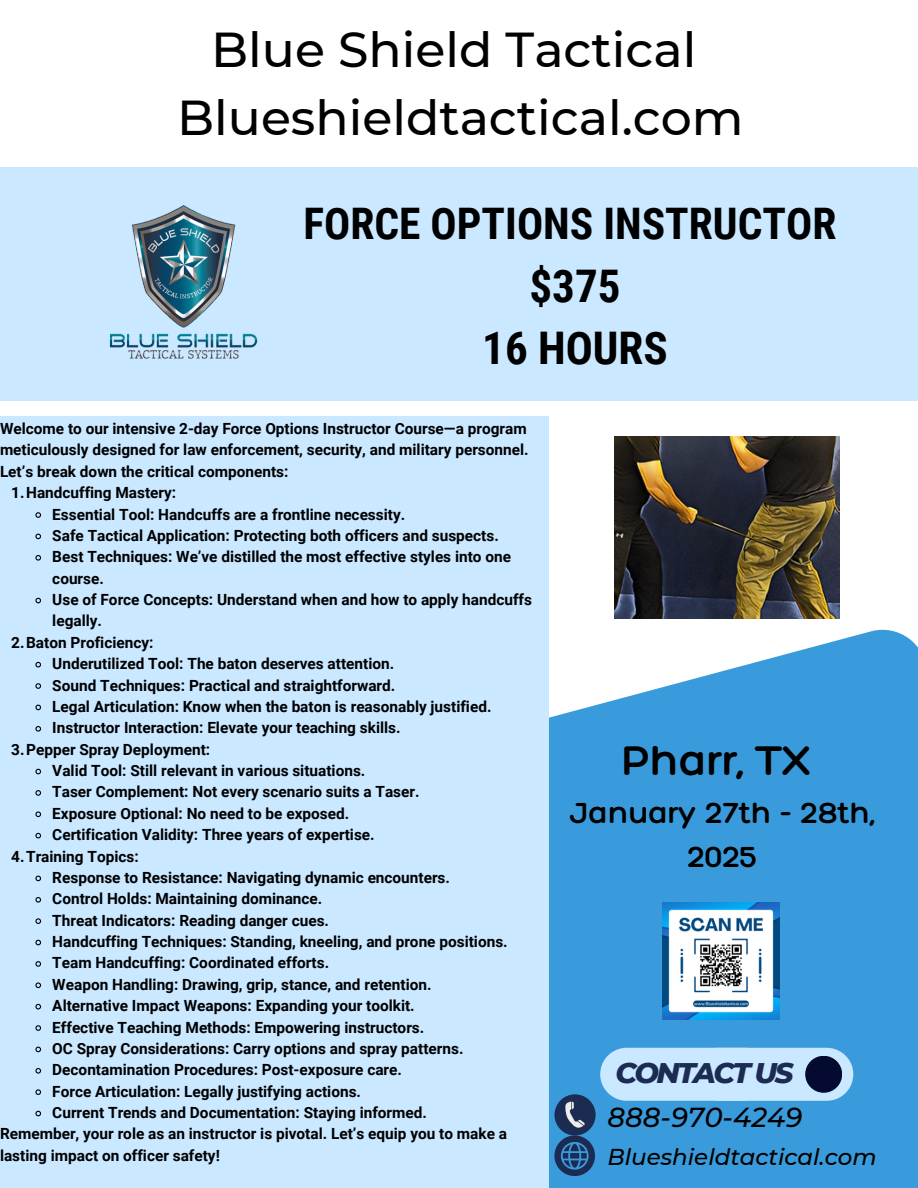
<style>
.page{position:relative;width:918px;height:1188px;background:#fff}
.page>*{position:absolute;margin:0;border:0;box-sizing:border-box;transform-origin:0 0}
.t1{font:500 48.9px/67.5px "Montserrat";color:#000;text-align:center}
.t2{font:700 45px/61.8px "Roboto Condensed";color:#000;text-align:center}
.t3{font:300 45px "Hero";color:#000}
.t4{font:700 43.5px "Roboto Condensed";color:#000}
.t5{font:300 31.5px/43.8px "Hero";color:#000;text-align:center}
.t6{font:italic 800 28.95px "Montserrat";letter-spacing:-.085em;color:#1c2b52}
.t7{font:italic 500 27.45px "Montserrat";color:#000}
.t8{font:italic 500 22.95px "Montserrat";color:#000}
.t9{font:700 15.45px/21.3px "Roboto";color:#000}
</style>
<div class="page">
<div style="left:0;top:167px;width:918px;height:233px;background:#cae8ff"></div>
<svg style="left:549px;top:630px;width:369px;height:558px;background:#4aa3de"></svg>
<div style="left:0;top:416px;width:549px;height:772px;background:#cae8ff"></div>
<svg style="left:600px;top:1048px;width:253px;height:53px;background:#c2e3fd"></svg>
<div style="left:805px;top:1056px;width:37px;height:37px;background:#050a30;border-radius:50%"></div>
<div style="left:554px;top:1094px;width:42px;height:42px;background:#1c2b52;border-radius:50%"></div>
<svg style="left:565px;top:1102px;width:19px;height:26px"></svg>
<svg style="left:554px;top:1136px;width:41px;height:40px;background:#285889"></svg>
<img style="left:614px;top:436px;width:225px;height:183px">
<svg style="left:35px;top:512px;width:6px;height:6px"></svg>
<svg style="left:35px;top:533px;width:7px;height:7px"></svg>
<svg style="left:35px;top:555px;width:6px;height:6px"></svg>
<svg style="left:35px;top:597px;width:7px;height:7px"></svg>
<svg style="left:35px;top:661px;width:7px;height:7px"></svg>
<svg style="left:35px;top:683px;width:6px;height:6px"></svg>
<svg style="left:35px;top:704px;width:7px;height:7px"></svg>
<svg style="left:35px;top:726px;width:6px;height:6px"></svg>
<svg style="left:35px;top:768px;width:7px;height:7px"></svg>
<svg style="left:35px;top:790px;width:6px;height:6px"></svg>
<svg style="left:35px;top:811px;width:7px;height:7px"></svg>
<svg style="left:35px;top:832px;width:7px;height:7px"></svg>
<svg style="left:35px;top:875px;width:7px;height:7px"></svg>
<svg style="left:35px;top:897px;width:6px;height:6px"></svg>
<svg style="left:35px;top:918px;width:6px;height:6px"></svg>
<svg style="left:35px;top:939px;width:7px;height:7px"></svg>
<svg style="left:35px;top:961px;width:6px;height:6px"></svg>
<svg style="left:35px;top:982px;width:7px;height:7px"></svg>
<svg style="left:35px;top:1003px;width:7px;height:7px"></svg>
<svg style="left:35px;top:1025px;width:6px;height:6px"></svg>
<svg style="left:35px;top:1046px;width:7px;height:7px"></svg>
<svg style="left:35px;top:1068px;width:6px;height:6px"></svg>
<svg style="left:35px;top:1089px;width:6px;height:6px"></svg>
<svg style="left:35px;top:1110px;width:7px;height:7px"></svg>
<img style="left:662px;top:903px;width:117px;height:117px">
<img style="left:109px;top:205px;width:149px;height:154px">
<h2 class="t1" style="left:177px;top:16px;width:568px">Blue Shield Tactical<br>Blueshieldtactical.com</h2>
<h1 class="t4" style="left:303px;top:199px;width:535px">FORCE OPTIONS INSTRUCTOR</h1>
<h1 class="t2" style="left:482px;top:256px;width:187px">$375<br>16 HOURS</h1>
<p class="t9" style="left:0;top:418px;width:530px">Welcome to our intensive 2-day Force Options Instructor Course—a program meticulously designed for law enforcement, security, and military personnel.<br>Let’s break down the critical components:</p>
<p class="t9" style="left:11px;top:482px;width:167px">1.Handcuffing Mastery:</p>
<p class="t9" style="left:52px;top:504px;width:354px">Essential Tool: Handcuffs are a frontline necessity.</p>
<p class="t9" style="left:52px;top:525px;width:448px">Safe Tactical Application: Protecting both officers and suspects.</p>
<p class="t9" style="left:52px;top:546px;width:460px">Best Techniques: We’ve distilled the most effective styles into one course.</p>
<p class="t9" style="left:52px;top:589px;width:481px">Use of Force Concepts: Understand when and how to apply handcuffs legally.</p>
<p class="t9" style="left:11px;top:632px;width:144px">2.Baton Proficiency:</p>
<p class="t9" style="left:52px;top:653px;width:343px">Underutilized Tool: The baton deserves attention.</p>
<p class="t9" style="left:52px;top:675px;width:345px">Sound Techniques: Practical and straightforward.</p>
<p class="t9" style="left:52px;top:696px;width:441px">Legal Articulation: Know when the baton is reasonably justified.</p>
<p class="t9" style="left:52px;top:717px;width:350px">Instructor Interaction: Elevate your teaching skills.</p>
<p class="t9" style="left:11px;top:739px;width:200px">3.Pepper Spray Deployment:</p>
<p class="t9" style="left:52px;top:760px;width:315px">Valid Tool: Still relevant in various situations.</p>
<p class="t9" style="left:52px;top:781px;width:369px">Taser Complement: Not every scenario suits a Taser.</p>
<p class="t9" style="left:52px;top:803px;width:298px">Exposure Optional: No need to be exposed.</p>
<p class="t9" style="left:52px;top:824px;width:324px">Certification Validity: Three years of expertise.</p>
<p class="t9" style="left:11px;top:846px;width:129px">4.Training Topics:</p>
<p class="t9" style="left:52px;top:867px;width:399px">Response to Resistance: Navigating dynamic encounters.</p>
<p class="t9" style="left:52px;top:888px;width:272px">Control Holds: Maintaining dominance.</p>
<p class="t9" style="left:52px;top:910px;width:278px">Threat Indicators: Reading danger cues.</p>
<p class="t9" style="left:52px;top:931px;width:457px">Handcuffing Techniques: Standing, kneeling, and prone positions.</p>
<p class="t9" style="left:52px;top:952px;width:278px">Team Handcuffing: Coordinated efforts.</p>
<p class="t9" style="left:52px;top:974px;width:381px">Weapon Handling: Drawing, grip, stance, and retention.</p>
<p class="t9" style="left:52px;top:995px;width:364px">Alternative Impact Weapons: Expanding your toolkit.</p>
<p class="t9" style="left:52px;top:1017px;width:374px">Effective Teaching Methods: Empowering instructors.</p>
<p class="t9" style="left:52px;top:1038px;width:413px">OC Spray Considerations: Carry options and spray patterns.</p>
<p class="t9" style="left:52px;top:1059px;width:351px">Decontamination Procedures: Post-exposure care.</p>
<p class="t9" style="left:52px;top:1081px;width:310px">Force Articulation: Legally justifying actions.</p>
<p class="t9" style="left:52px;top:1102px;width:376px">Current Trends and Documentation: Staying informed.</p>
<h4 class="t9" style="left:0;top:1123px;width:509px">Remember, your role as an instructor is pivotal. Let’s equip you to make a lasting impact on officer safety!</h4>
<p class="t3" style="left:622px;top:732px;width:191px">Pharr, TX</p>
<p class="t5" style="left:571px;top:790px;width:306px">January 27th - 28th,<br>2025</p>
<p class="t6" style="left:615px;top:1055px;width:180px">CONTACT US</p>
<p class="t7" style="left:608px;top:1100px;width:196px">888-970-4249</p>
<p class="t8" style="left:608px;top:1143px;width:271px">Blueshieldtactical.com</p>
</div>
